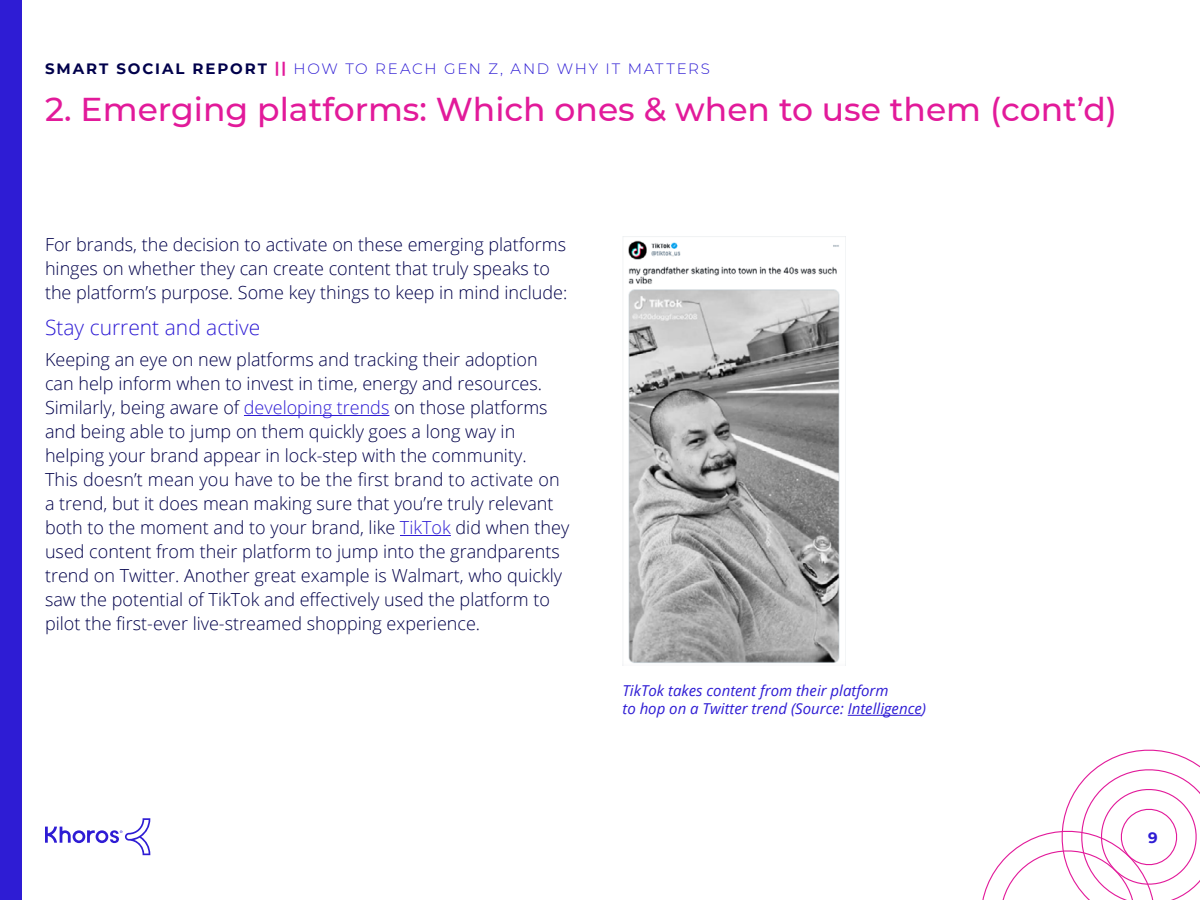
<style>
.page{position:relative;width:1200px;height:900px;background:#fff}
.page>*{position:absolute;margin:0;border:0;box-sizing:border-box;transform-origin:0 0}
.t1{font:500 33px "Montserrat";color:#e21a9a}
.t2{font:300 21px "Open Sans";color:#2e1cd4}
.t3{font:300 18px/24px "Open Sans";color:#00004b}
.t4{font:italic 15px/18px "Open Sans";color:#2e1cd4}
.t5{font:300 15px "Montserrat";letter-spacing:.115em;color:#2e1cd4}
.t6{font:700 15px "Montserrat";color:#2e1cd4}
.s1{font-weight:700;color:#00004b}
.s2{font-weight:700;color:#e21a9a}
.s3{color:#2e1cd4}
</style>
<div class="page">
<div style="left:0;top:0;width:21px;height:900px;background:#2e1cd4"></div>
<img style="left:622px;top:240px;width:218px;height:425px">
<svg style="left:45px;top:818px;width:105px;height:37px"></svg>
<svg style="left:982px;top:749px;width:218px;height:151px"></svg>
<hr style="left:244px;top:415px;width:145px;height:1px;background:#2e1cd4">
<hr style="left:400px;top:535px;width:51px;height:1px;background:#2e1cd4">
<hr style="left:848px;top:715px;width:74px;height:1px;background:#2e1cd4">
<p class="t5" style="left:45px;top:59px;width:666px"><span class="s1">SMART SOCIAL REPORT</span> <span class="s2">||</span> HOW TO REACH GEN Z, AND WHY IT MATTERS</p>
<h1 class="t1" style="left:45px;top:87px;width:1074px">2. Emerging platforms: Which ones &amp; when to use them (cont’d)</h1>
<p class="t3" style="left:45px;top:232px;width:524px">For brands, the decision to activate on these emerging platforms hinges on whether they can create content that truly speaks to the platform’s purpose. Some key things to keep in mind include:</p>
<p class="t2" style="left:45px;top:313px;width:217px">Stay current and active</p>
<p class="t3" style="left:45px;top:347px;width:526px">Keeping an eye on new platforms and tracking their adoption can help inform when to invest in time, energy and resources.<br>Similarly, being aware of <span class="s3">developing trends</span> on those platforms and being able to jump on them quickly goes a long way in helping your brand appear in lock-step with the community.<br>This doesn’t mean you have to be the first brand to activate on a trend, but it does mean making sure that you’re truly relevant both to the moment and to your brand, like <span class="s3">TikTok</span> did when they used content from their platform to jump into the grandparents trend on Twitter. Another great example is Walmart, who quickly saw the potential of TikTok and effectively used the platform to pilot the first-ever live-streamed shopping experience.</p>
<p class="t4" style="left:622px;top:681px;width:305px">TikTok takes content from their platform<br>to hop on a Twitter trend (Source: Intelligence)</p>
<p class="t6" style="left:1148px;top:827px;width:11px">9</p>
</div>
